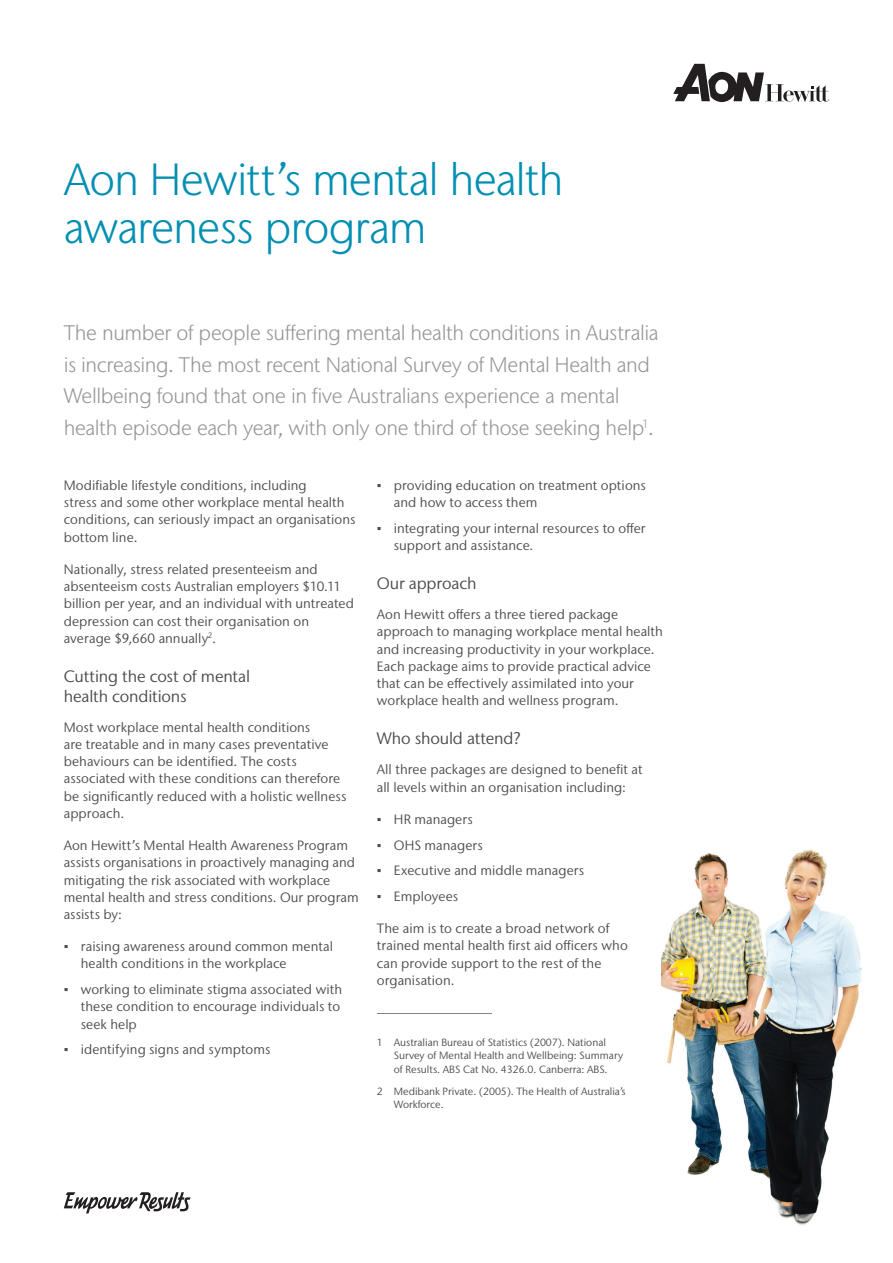
<style>
.page{position:relative;width:893px;height:1263px;background:#fff}
.page>*{position:absolute;margin:0;border:0;box-sizing:border-box;transform-origin:0 0}
.t1{font:300 45px/48px "Stone Sans IIITC Pro";letter-spacing:-.02em;color:#008fb3}
.t2{font:300 21px/31.5px "Stone Sans IIITC Pro";letter-spacing:-.015em;color:#939598}
.t3{font:16.5px/19.8px "Stone Sans IIITC Pro";letter-spacing:-.01em;color:#4b4c4d}
.t4{font:13.5px/17.2px "Stone Sans IIITC Pro";letter-spacing:.005em;color:#4b4c4d}
.t5{font:10.5px/13.5px "Stone Sans IIITC Pro";color:#4b4c4d}
.s1{font-family:"Arial"}
</style>
<div class="page">
<img style="left:661px;top:849px;width:201px;height:376px">
<svg style="left:673px;top:64px;width:156px;height:38px"></svg>
<svg style="left:64px;top:1192px;width:126px;height:21px"></svg>
<hr style="left:377px;top:1013px;width:115px;height:1px;background:#818386">
<h1 class="t1" style="left:64px;top:154px;width:501px">Aon Hewitt’s mental health awareness program</h1>
<p class="t2" style="left:64px;top:317px;width:596px">The number of people suffering mental health conditions in Australia is increasing. The most recent National Survey of Mental Health and Wellbeing found that one in five Australians experience a mental health episode each year, with only one third of those seeking help<sup>1</sup>.</p>
<p class="t4" style="left:64px;top:476px;width:293px">Modifiable lifestyle conditions, including<br>stress and some other workplace mental health conditions, can seriously impact an organisations bottom line.</p>
<p class="t4" style="left:64px;top:560px;width:292px">Nationally, stress related presenteeism and absenteeism costs Australian employers $10.11 billion per year, and an individual with untreated depression can cost their organisation on average $9,660 annually<sup>2</sup>.</p>
<p class="t3" style="left:64px;top:666px;width:188px">Cutting the cost of mental health conditions</p>
<p class="t4" style="left:64px;top:718px;width:284px">Most workplace mental health conditions<br>are treatable and in many cases preventative behaviours can be identified. The costs associated with these conditions can therefore be significantly reduced with a holistic wellness approach.</p>
<p class="t4" style="left:64px;top:836px;width:296px">Aon Hewitt’s Mental Health Awareness Program assists organisations in proactively managing and mitigating the risk associated with workplace mental health and stress conditions. Our program assists by:</p>
<p class="t4" style="left:81px;top:938px;width:254px;text-indent:-17px"><span class="s1">▪</span> raising awareness around common mental health conditions in the workplace</p>
<p class="t4" style="left:81px;top:981px;width:263px;text-indent:-17px"><span class="s1">▪</span> working to eliminate stigma associated with these condition to encourage individuals to seek help</p>
<p class="t4" style="left:64px;top:1041px;width:208px"><span class="s1">▪</span> identifying signs and symptoms</p>
<p class="t4" style="left:394px;top:476px;width:254px;text-indent:-17px"><span class="s1">▪</span> providing education on treatment options and how to access them</p>
<p class="t4" style="left:394px;top:519px;width:253px;text-indent:-17px"><span class="s1">▪</span> integrating your internal resources to offer support and assistance.</p>
<p class="t3" style="left:377px;top:573px;width:101px">Our approach</p>
<p class="t4" style="left:377px;top:606px;width:288px">Aon Hewitt offers a three tiered package approach to managing workplace mental health and increasing productivity in your workplace.<br>Each package aims to provide practical advice that can be effectively assimilated into your workplace health and wellness program.</p>
<p class="t3" style="left:377px;top:728px;width:145px">Who should attend?</p>
<p class="t4" style="left:377px;top:761px;width:267px">All three packages are designed to benefit at all levels within an organisation including:</p>
<p class="t4" style="left:377px;top:810px;width:97px"><span class="s1">▪</span> HR managers</p>
<p class="t4" style="left:377px;top:836px;width:107px"><span class="s1">▪</span> OHS managers</p>
<p class="t4" style="left:377px;top:862px;width:209px"><span class="s1">▪</span> Executive and middle managers</p>
<p class="t4" style="left:377px;top:887px;width:83px"><span class="s1">▪</span> Employees</p>
<p class="t4" style="left:377px;top:920px;width:252px">The aim is to create a broad network of trained mental health first aid officers who can provide support to the rest of the organisation.</p>
<p class="t5" style="left:394px;top:1035px;width:231px;text-indent:-17px">1 Australian Bureau of Statistics (2007). National<br>Survey of Mental Health and Wellbeing: Summary of Results. ABS Cat No. 4326.0. Canberra: ABS.</p>
<p class="t5" style="left:394px;top:1084px;width:233px;text-indent:-17px">2 Medibank Private. (2005). The Health of Australia’s<br>Workforce.</p>
</div>
